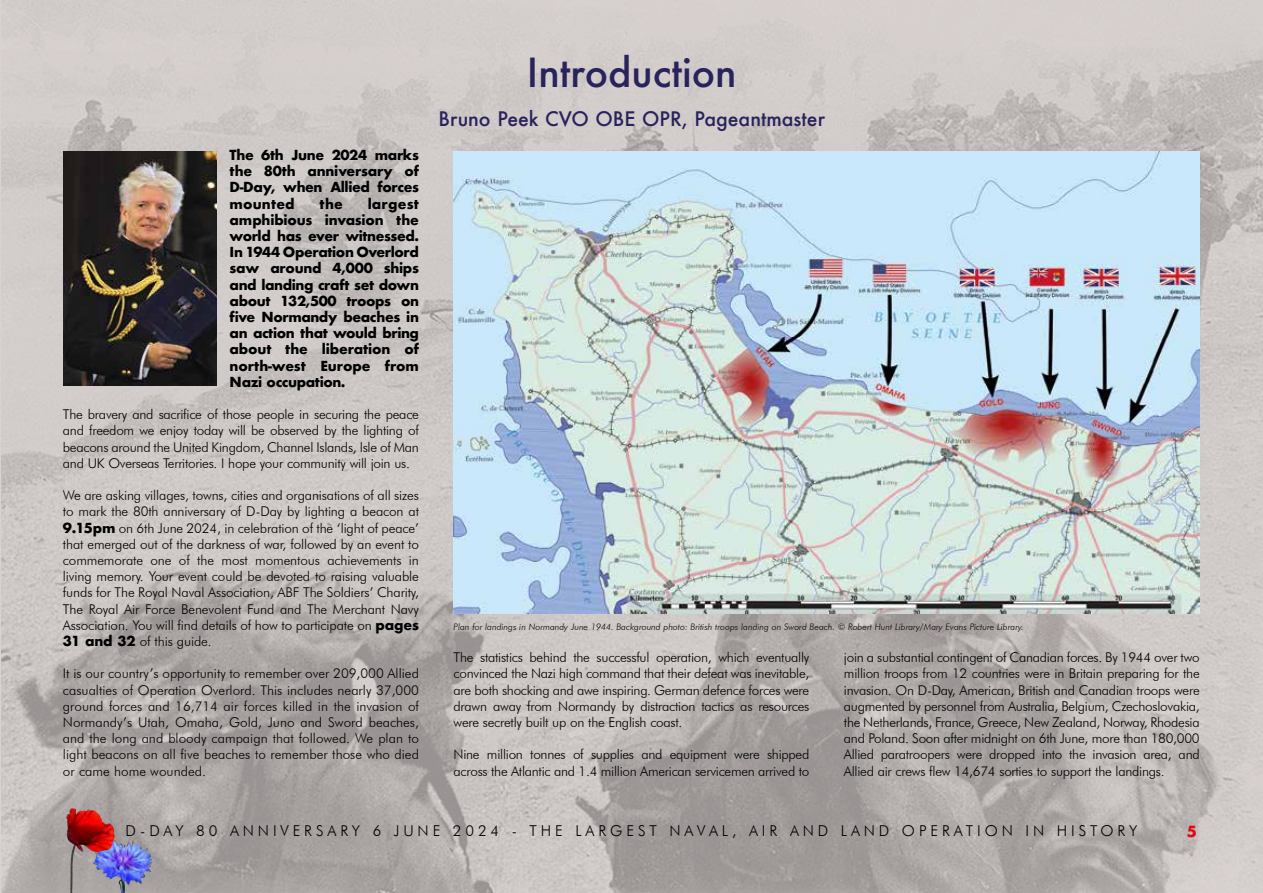
<style>
.page{position:relative;width:1263px;height:893px;background:#fff}
.page>*{position:absolute;margin:0;border:0;box-sizing:border-box;transform-origin:0 0}
.t1{font:500 39px "Futura";color:#29235c}
.t2{font:500 19.5px "Futura";color:#29235c}
.t3{font:300 15px "Futura BT";letter-spacing:.26em;color:#000}
.t4{font:700 15px "Futura";color:#e30613}
.t5{font:300 13.5px/16.2px "Futura BT";letter-spacing:-.02em;color:#000;text-align:justify}
.t6{font:700 13.5px/16.2px "Futura";letter-spacing:-.015em;color:#000;text-align:justify}
.t7{font:italic 300 9px "Futura BT";color:#000}
.s1{font-family:"Futura";font-weight:700}
</style>
<div class="page">
<img style="left:1px;top:0;width:1262px;height:893px">
<hr style="left:0;top:0;width:1px;height:893px;background:#d9d2d0">
<svg style="left:102px;top:840px;width:13px;height:5px"></svg>
<img style="left:66px;top:808px;width:8px;height:53px">
<img style="left:453px;top:151px;width:746px;height:463px">
<img style="left:64px;top:151px;width:153px;height:235px">
<p class="t6" style="left:230px;top:147px;width:191px">The 6th June 2024 marks the 80th anniversary of D-Day, when Allied forces mounted</p>
<p class="t6" style="left:230px;top:195px;width:191px;text-indent:138px">largest amphibious invasion the world has ever witnessed.<br>In 1944 Operation Overlord saw around 4,000 ships and landing craft set down about 132,500 troops on five Normandy beaches in an action that would bring about the liberation of north-west Europe from Nazi occupation.</p>
<p class="t5" style="left:63px;top:406px;width:358px">The bravery and sacrifice of those people in securing the peace and freedom we enjoy today will be observed by the lighting of beacons around the United Kingdom, Channel Islands, Isle of Man and UK Overseas Territories. I hope your community will join us.</p>
<p class="t5" style="left:63px;top:487px;width:358px">We are asking villages, towns, cities and organisations of all sizes to mark the 80th anniversary of D-Day by lighting a beacon at <span class="s1">9.15pm</span> on 6th June 2024, in celebration of the ‘light of peace’ that emerged out of the darkness of war, followed by an event to commemorate one of the most momentous achievements in living memory. Your event could be devoted to raising valuable funds for The Royal Naval Association, ABF The Soldiers’ Charity, The Royal Air Force Benevolent Fund and The Merchant Navy Association. You will find details of how to participate on <span class="s1">pages 31 and 32</span> of this guide.</p>
<p class="t5" style="left:63px;top:665px;width:358px">It is our country’s opportunity to remember over 209,000 Allied casualties of Operation Overlord. This includes nearly 37,000 ground forces and 16,714 air forces killed in the invasion of Normandy’s Utah, Omaha, Gold, Juno and Sword beaches, and the long and bloody campaign that followed. We plan to light beacons on all five beaches to remember those who died or came home wounded.</p>
<p class="t6" style="left:320px;top:195px;width:25px">the</p>
<h1 class="t1" style="left:527px;top:46px;width:211px">Introduction</h1>
<h2 class="t2" style="left:438px;top:105px;width:388px">Bruno Peek CVO OBE OPR, Pageantmaster</h2>
<p class="t7" style="left:454px;top:621px;width:572px">Plan for landings in Normandy June 1944. Background photo: British troops landing on Sword Beach. © Robert Hunt Library/Mary Evans Picture Library.</p>
<p class="t5" style="left:454px;top:649px;width:357px">The statistics behind the successful operation, which eventually convinced the Nazi high command that their defeat was inevitable, are both shocking and awe inspiring. German defence forces were drawn away from Normandy by distraction tactics as resources were secretly built up on the English coast.</p>
<p class="t5" style="left:454px;top:746px;width:357px">Nine million tonnes of supplies and equipment were shipped across the Atlantic and 1.4 million American servicemen arrived to</p>
<p class="t5" style="left:844px;top:649px;width:357px">join a substantial contingent of Canadian forces. By 1944 over two million troops from 12 countries were in Britain preparing for the invasion. On D-Day, American, British and Canadian troops were augmented by personnel from Australia, Belgium, Czechoslovakia, the Netherlands, France, Greece, New Zealand, Norway, Rhodesia and Poland. Soon after midnight on 6th June, more than 180,000<br>Allied paratroopers were dropped into the invasion area, and Allied air crews flew 14,674 sorties to support the landings.</p>
<p class="t3" style="left:125px;top:821px;width:1013px">D-DAY 80 ANNIVERSARY 6 JUNE 2024 - THE LARGEST NAVAL, AIR AND LAND OPERATION IN HISTORY</p>
<p class="t4" style="left:1187px;top:820px;width:12px">5</p>
</div>
